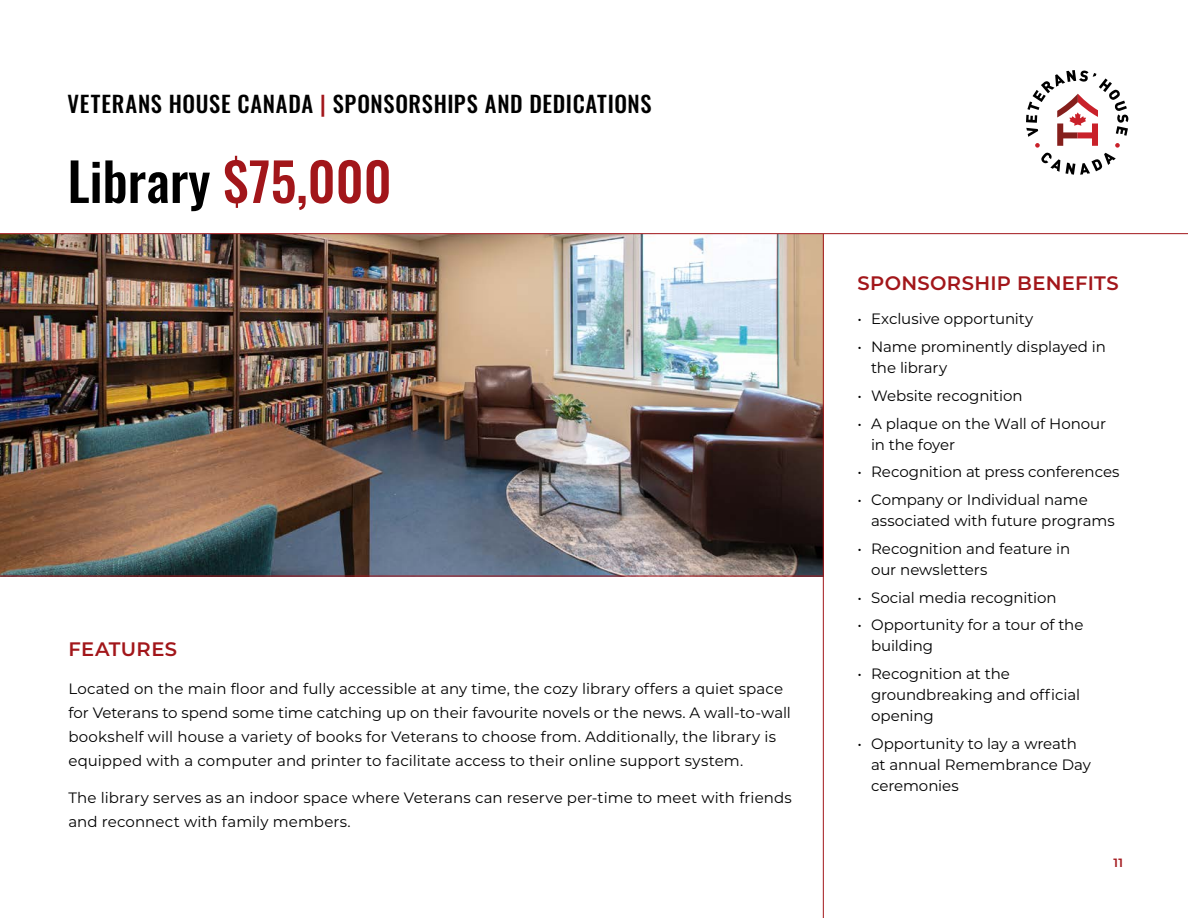
<style>
.page{position:relative;width:1188px;height:918px;background:#fff}
.page>*{position:absolute;margin:0;border:0;box-sizing:border-box;transform-origin:0 0}
.t1{font:52.5px "Oswald";color:#000}
.t2{font:22.5px "Oswald";letter-spacing:.03em;color:#000}
.t3{font:600 19.5px "Montserrat";letter-spacing:.02em;color:#a2161a}
.t4{font:15px/21px "Montserrat";color:#000}
.t5{font:600 12px "Montserrat";color:#a2161a}
.s1{color:#a2161a}
</style>
<div class="page">
<svg style="left:1026px;top:70px;width:102px;height:105px"></svg>
<img style="left:0;top:234px;width:823px;height:342px">
<hr style="left:0;top:233px;width:1188px;height:1px;background:#a2161a">
<hr style="left:823px;top:234px;width:1px;height:684px;background:#a2161a">
<hr style="left:0;top:576px;width:824px;height:1px;background:#a2161a">
<h2 class="t2" style="left:68px;top:84px;width:586px">VETERANS HOUSE CANADA <span class="s1">|</span> SPONSORSHIPS AND DEDICATIONS</h2>
<h1 class="t1" style="left:68px;top:135px;width:326px">Library <span class="s1">$75,000</span></h1>
<h3 class="t3" style="left:68px;top:636px;width:110px">FEATURES</h3>
<p class="t4" style="left:68px;top:676px;width:724px;line-height:24px">Located on the main floor and fully accessible at any time, the cozy library offers a quiet space for Veterans to spend some time catching up on their favourite novels or the news. A wall-to-wall bookshelf will house a variety of books for Veterans to choose from. Additionally, the library is equipped with a computer and printer to facilitate access to their online support system.</p>
<p class="t4" style="left:68px;top:785px;width:725px;line-height:24px">The library serves as an indoor space where Veterans can reserve per-time to meet with friends and reconnect with family members.</p>
<h3 class="t3" style="left:858px;top:269px;width:263px">SPONSORSHIP BENEFITS</h3>
<p class="t4" style="left:858px;top:308px;width:177px">• Exclusive opportunity</p>
<p class="t4" style="left:871px;top:336px;width:236px;text-indent:-14px">• Name prominently displayed in the library</p>
<p class="t4" style="left:858px;top:385px;width:167px">• Website recognition</p>
<p class="t4" style="left:871px;top:412px;width:237px;text-indent:-14px">• A plaque on the Wall of Honour in the foyer</p>
<p class="t4" style="left:858px;top:461px;width:264px">• Recognition at press conferences</p>
<p class="t4" style="left:871px;top:489px;width:245px;text-indent:-14px">• Company or Individual name associated with future programs</p>
<p class="t4" style="left:871px;top:538px;width:201px;text-indent:-14px">• Recognition and feature in our newsletters</p>
<p class="t4" style="left:858px;top:586px;width:201px">• Social media recognition</p>
<p class="t4" style="left:871px;top:614px;width:214px;text-indent:-14px">• Opportunity for a tour of the building</p>
<p class="t4" style="left:871px;top:663px;width:211px;text-indent:-14px">• Recognition at the groundbreaking and official opening</p>
<p class="t4" style="left:871px;top:733px;width:221px;text-indent:-14px">• Opportunity to lay a wreath at annual Remembrance Day ceremonies</p>
<p class="t5" style="left:1113px;top:854px;width:11px">11</p>
</div>
